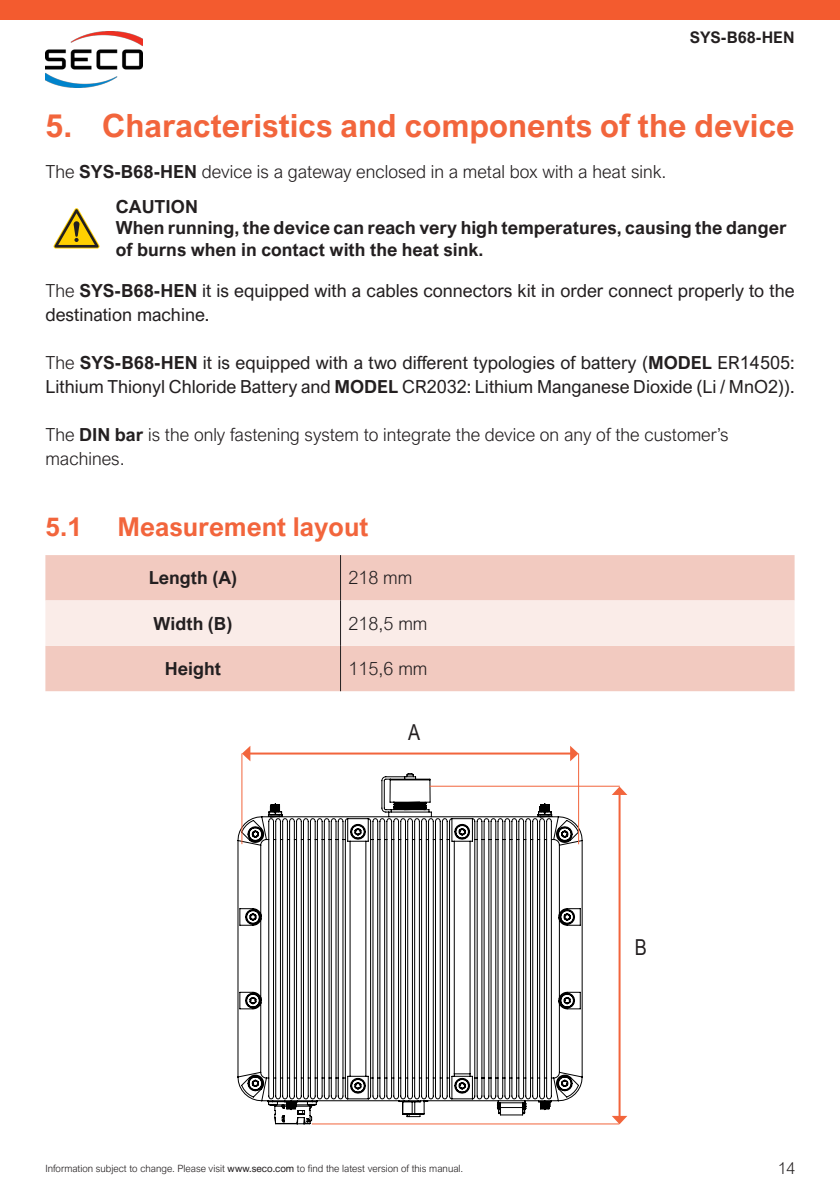
<style>
.page{position:relative;width:840px;height:1191px;background:#fff}
.page>*{position:absolute;margin:0;border:0;box-sizing:border-box;transform-origin:0 0}
.t1{font:700 32px "Arial Nova";color:#f2653c}
.t2{font:700 26px "Arial Nova";color:#f2653c}
.Corpo_testo{font:22px "Arial Narrow";color:#231f20}
.Corpo_testo-2{font:18px/24px "Arial Nova";color:#231f20}
.Corpo_testo-3{font:300 18px "Arial Nova";color:#231f20}
.Corpo_bold_condensed{font:700 18px/21.6px "Arial Nova";color:#231f20}
.Testo_tabella_colonn{font:700 18px "Arial Nova";color:#231f20}
.Testo_tabella_colonn-2{font:300 18px "Arial Nova";color:#231f20}
.t3{font:700 16px "Arial Nova";color:#231f20}
.t4{font:300 16px "Arial Nova";color:#231f20}
.t5{font:300 10px "Arial Nova";color:#231f20}
.s1{font-weight:700}
.s2{font-weight:300}
.s3{font-weight:400}
</style>
<div class="page">
<div style="left:0;top:0;width:839px;height:20px;background:#f35b2f"></div>
<img style="left:45px;top:31px;width:97px;height:57px">
<svg style="left:54px;top:208px;width:45px;height:40px"></svg>
<div style="left:45px;top:555px;width:749px;height:136px;background:#f2cac0"></div>
<div style="left:45px;top:600px;width:749px;height:46px;background:#faece8"></div>
<hr style="left:340px;top:555px;width:1px;height:45px;background:#231f20">
<hr style="left:340px;top:600px;width:1px;height:46px;background:#231f20">
<hr style="left:340px;top:646px;width:1px;height:45px;background:#231f20">
<svg style="left:237px;top:773px;width:345px;height:351px"></svg>
<hr style="left:618px;top:794px;width:2px;height:322px;background:#f2653c">
<svg style="left:611px;top:786px;width:16px;height:9px"></svg>
<svg style="left:612px;top:1115px;width:15px;height:9px"></svg>
<hr style="left:429px;top:785px;width:190px;height:1px;background:#f2653c">
<hr style="left:311px;top:1123px;width:308px;height:1px;background:#f2653c">
<hr style="left:249px;top:752px;width:321px;height:2px;background:#f2653c">
<svg style="left:569px;top:746px;width:9px;height:15px"></svg>
<svg style="left:242px;top:746px;width:8px;height:15px"></svg>
<hr style="left:241px;top:753px;width:1px;height:91px;background:#f2653c">
<hr style="left:577px;top:753px;width:1px;height:91px;background:#f2653c">
<p class="t3" style="left:689px;top:28px;width:106px">SYS-B68-HEN</p>
<p class="t1" style="left:45px;top:107px;width:750px">5. Characteristics and components of the device</p>
<p class="Corpo_testo-3" style="left:45px;top:161px;width:622px">The <span class="s1">SYS-B68-HEN</span> device is a gateway enclosed in a metal box with a heat sink.</p>
<p class="Corpo_bold_condensed" style="left:116px;top:195px;width:83px">CAUTION</p>
<p class="Corpo_bold_condensed" style="left:116px;top:217px;width:671px">When running, the device can reach very high temperatures, causing the danger of burns when in contact with the heat sink.</p>
<p class="Corpo_testo-2" style="left:45px;top:278px;width:750px"><span class="s2">The</span> <span class="s1">SYS-B68-HEN</span> it is equipped with a cables connectors kit in order connect properly to the destination machine.</p>
<p class="Corpo_testo-2" style="left:45px;top:350px;width:750px"><span class="s2">The</span> <span class="s1">SYS-B68-HEN</span> it is equipped with a two different typologies of battery (<span class="s1">MODEL</span> ER14505:<br>Lithium Thionyl Chloride Battery and <span class="s1">MODEL</span> CR2032: Lithium Manganese Dioxide (Li / MnO2)).</p>
<p class="Corpo_testo-3" style="left:45px;top:424px;width:684px">The <span class="s1">DIN bar</span> is the only fastening system to integrate the device on any of the customer’s</p>
<p class="Corpo_testo-3" style="left:45px;top:448px;width:81px">machines.</p>
<p class="t2" style="left:45px;top:511px;width:38px">5.1</p>
<p class="t2" style="left:117px;top:511px;width:252px">Measurement layout</p>
<p class="Testo_tabella_colonn" style="left:149px;top:567px;width:90px">Length (A)</p>
<p class="Testo_tabella_colonn-2" style="left:348px;top:568px;width:65px">218 mm</p>
<p class="Testo_tabella_colonn" style="left:153px;top:613px;width:80px">Width (B)</p>
<p class="Testo_tabella_colonn-2" style="left:348px;top:613px;width:80px">218,5 mm</p>
<p class="Testo_tabella_colonn" style="left:165px;top:658px;width:58px">Height</p>
<p class="Testo_tabella_colonn-2" style="left:348px;top:658px;width:80px">115,6 mm</p>
<p class="Corpo_testo" style="left:408px;top:716px;width:14px">A</p>
<p class="Corpo_testo" style="left:634px;top:931px;width:14px">B</p>
<p class="t5" style="left:45px;top:1162px;width:419px">Information subject to change. Please visit <span class="s3">www.seco.com</span> to find the latest version of this manual.</p>
<p class="t4" style="left:777px;top:1159px;width:19px">14</p>
</div>
